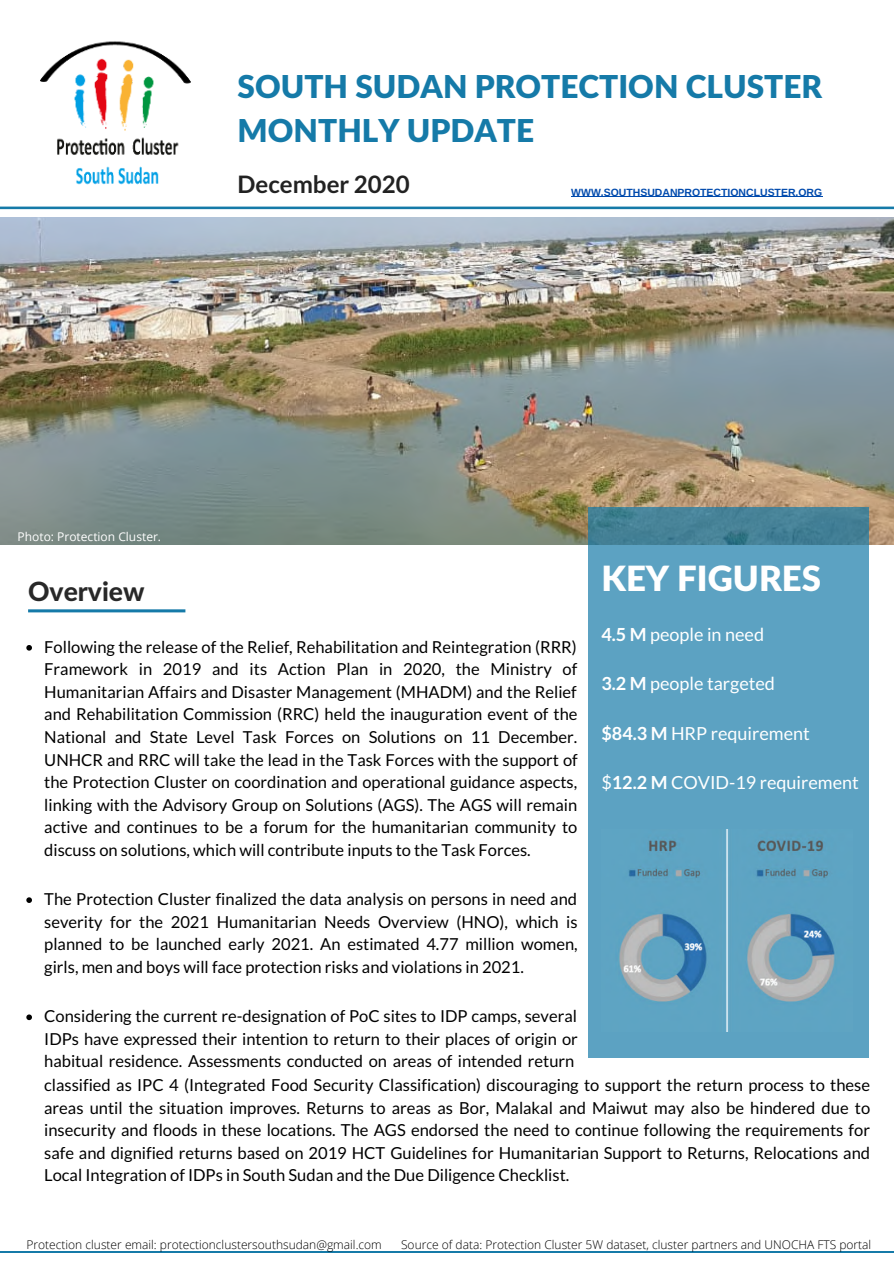
<style>
.page{position:relative;width:894px;height:1264px;background:#fff}
.page>*{position:absolute;margin:0;border:0;box-sizing:border-box;transform-origin:0 0}
.t1{font:900 34.8px "Lato Latin";color:#fff}
.t2{font:900 31.5px "Lato Latin";color:#157aa8}
.t3{font:800 26.55px "Lato Latin";color:#282828}
.t4{font:700 24px "Lato";color:#222}
.t5{font:18px "Lato";color:#fff}
.t6{font:16.5px/22.5px "Lato";color:#000;text-align:justify}
.t7{font:300 12px "Open Sans";color:#000}
.t8{font:12px "Open Sans";color:#fff}
.t9{font:700 10.5px "Arimo";color:#004aad}
.s1{color:#fff}
.s2{font-weight:700}
</style>
<div class="page">
<svg style="left:0;top:206px;width:893px;height:4px;background:#69a9c7"></svg>
<img style="left:0;top:217px;width:893px;height:327px">
<svg style="left:588px;top:507px;width:280px;height:550px;background:#599ebd"></svg>
<svg style="left:26px;top:645px;width:6px;height:5px"></svg>
<svg style="left:26px;top:897px;width:6px;height:6px"></svg>
<svg style="left:26px;top:1014px;width:6px;height:6px"></svg>
<svg style="left:28px;top:609px;width:157px;height:3px"></svg>
<img style="left:40px;top:41px;width:151px;height:144px">
<hr style="left:0;top:1251px;width:893px;height:1px;background:#157aa8">
<img style="left:601px;top:829px;width:251px;height:202px">
<hr style="left:571px;top:196px;width:251px;height:1px;background:#004aad">
<p class="t2" style="left:237px;top:72px;width:586px">SOUTH SUDAN PROTECTION CLUSTER</p>
<p class="t2" style="left:237px;top:116px;width:298px">MONTHLY UPDATE</p>
<p class="t4" style="left:237px;top:169px;width:173px">December 2020</p>
<p class="t8" style="left:18px;top:528px;width:145px">Photo: Protection Cluster.</p>
<p class="t9" style="left:571px;top:186px;width:252px">WWW.SOUTHSUDANPROTECTIONCLUSTER.ORG</p>
<p class="t1" style="left:601px;top:562px;width:221px">KEY FIGURES</p>
<p class="t3" style="left:28px;top:579px;width:118px">Overview</p>
<p class="t6" style="left:44px;top:635px;width:535px">Following the release of the Relief, Rehabilitation and Reintegration (RRR)<br>Framework in 2019 and its Action Plan in 2020, the Ministry of Humanitarian Affairs and Disaster Management (MHADM) and the Relief and Rehabilitation Commission (RRC) held the inauguration event of the National and State Level Task Forces on Solutions on 11 December.<br>UNHCR and RRC will take the lead in the Task Forces with the support of the Protection Cluster on coordination and operational guidance aspects, linking with the Advisory Group on Solutions (AGS). The AGS will remain active and continues to be a forum for the humanitarian community to discuss on solutions, which will contribute inputs to the Task Forces.</p>
<p class="t6" style="left:44px;top:887px;width:535px">The Protection Cluster finalized the data analysis on persons in need and severity for the 2021 Humanitarian Needs Overview (HNO), which is planned to be launched early 2021. An estimated 4.77 million women, girls, men and boys will face protection risks and violations in 2021.</p>
<p class="t6" style="left:44px;top:1004px;width:535px;text-align:left">Considering the current re-designation of PoC sites to IDP camps, several IDPs have expressed their intention to return to their places of origin or habitual residence. Assessments conducted on areas of intended return <span class="s1">hljgdagl</span></p>
<p class="t5" style="left:601px;top:622px;width:164px"><span class="s2">4.5 M</span> people in need</p>
<p class="t5" style="left:601px;top:672px;width:175px"><span class="s2">3.2 M</span> people targeted</p>
<p class="t5" style="left:601px;top:722px;width:210px"><span class="s2">$84.3 M</span> HRP requirement</p>
<p class="t5" style="left:601px;top:771px;width:259px">$<span class="s2">12.2 M</span> COVID-19 requirement</p>
<p class="t6" style="left:44px;top:1073px;width:827px">classified as IPC 4 (Integrated Food Security Classification) discouraging to support the return process to these areas until the situation improves. Returns to areas as Bor, Malakal and Maiwut may also be hindered due to insecurity and floods in these locations. The AGS endorsed the need to continue following the requirements for safe and dignified returns based on 2019 HCT Guidelines for Humanitarian Support to Returns, Relocations and Local Integration of IDPs in South Sudan and the Due Diligence Checklist.</p>
<p class="t7" style="left:26px;top:1235px;width:357px">Protection cluster email: protectionclustersouthsudan@gmail.com</p>
<p class="t7" style="left:401px;top:1235px;width:471px">Source of data: Protection Cluster 5W dataset, cluster partners and UNOCHA FTS portal</p>
</div>
